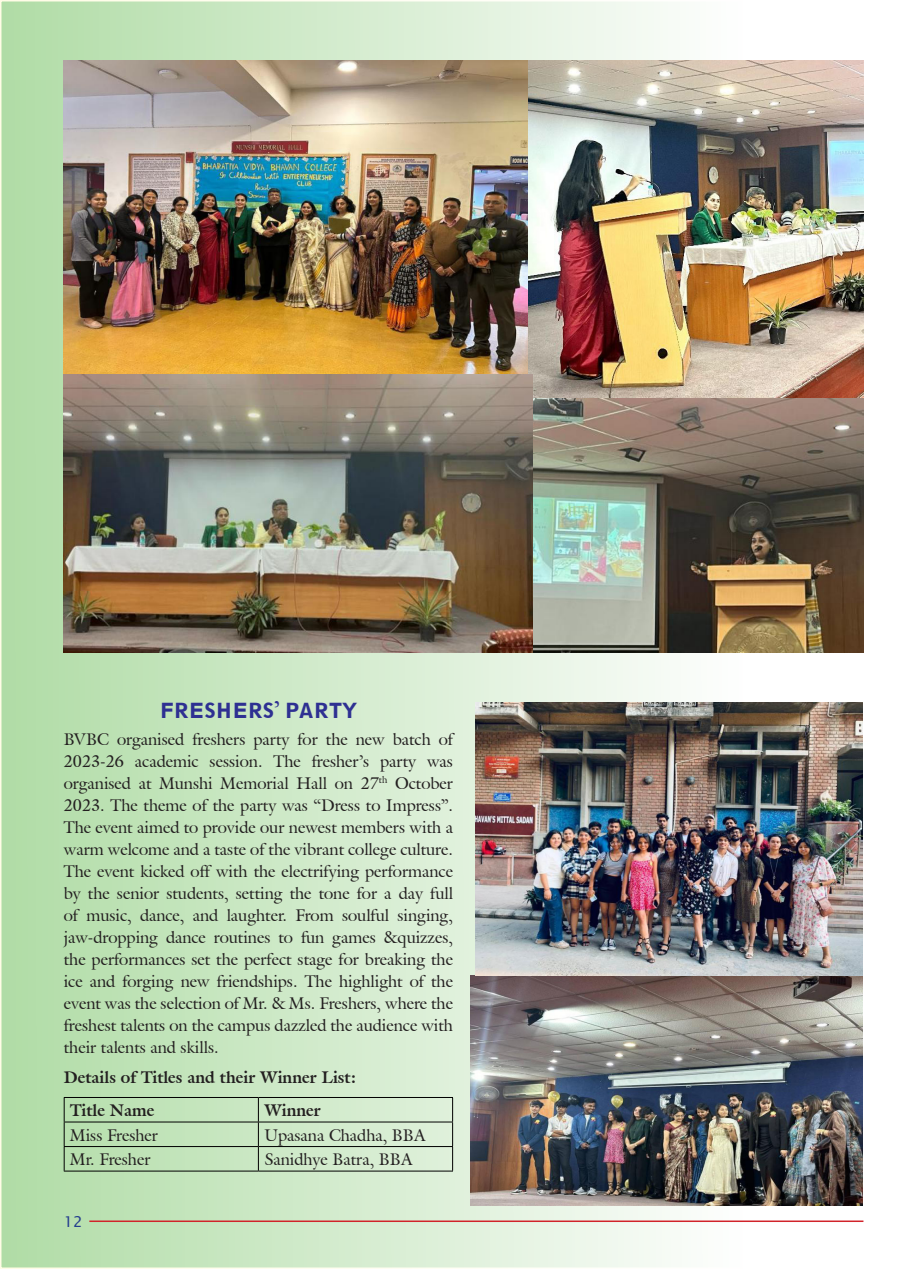
<style>
.page{position:relative;width:906px;height:1269px;background:#fff}
.page>*{position:absolute;margin:0;border:0;box-sizing:border-box;transform-origin:0 0}
.t1{font:800 condensed 19.5px "Geometric 212 BT";color:#2e3092}
.t2{font:16.5px/22px "Galliard IT Cby BT";color:#231f20;text-align:justify}
.t3{font:700 16.5px "Galliard IT Cby BT";color:#231f20}
.t4{font:15px "Lucida Sans Unicode";color:#253f8e}
.s1{font-family:"Galliard IT Cby BT";font-weight:700;font-stretch:normal}
</style>
<div class="page">
<div style="left:0;top:0;width:743px;height:1269px;background:linear-gradient(to right,#b1dda6,#f9f8f7);border:2px solid #fffbd2"></div>
<hr style="left:89px;top:1221px;width:774px;height:1px;background:#d1232a">
<img style="left:64px;top:61px;width:469px;height:591px">
<img style="left:529px;top:61px;width:334px;height:341px">
<img style="left:533px;top:398px;width:330px;height:254px">
<hr style="left:64px;top:1097px;width:194px;height:1px;background:#000">
<hr style="left:258px;top:1097px;width:195px;height:1px;background:#000">
<hr style="left:64px;top:1122px;width:194px;height:1px;background:#000">
<hr style="left:258px;top:1122px;width:195px;height:1px;background:#000">
<hr style="left:64px;top:1146px;width:194px;height:1px;background:#000">
<svg style="left:64px;top:1098px;width:1px;height:73px"></svg>
<hr style="left:258px;top:1146px;width:195px;height:1px;background:#000">
<svg style="left:258px;top:1098px;width:1px;height:73px"></svg>
<svg style="left:452px;top:1098px;width:1px;height:73px"></svg>
<hr style="left:64px;top:1171px;width:194px;height:1px;background:#000">
<hr style="left:258px;top:1171px;width:195px;height:1px;background:#000">
<img style="left:470px;top:976px;width:392px;height:229px">
<img style="left:475px;top:703px;width:387px;height:273px">
<p class="t1" style="left:160px;top:698px;width:198px">FRESHERS<span class="s1">’</span> PARTY</p>
<p class="t2" style="left:64px;top:728px;width:391px">BVBC organised freshers party for the new batch of 2023-26 academic session. The fresher’s party was organised at Munshi Memorial Hall on 27<sup>th</sup> October 2023. The theme of the party was “Dress to Impress”.<br>The event aimed to provide our newest members with a warm welcome and a taste of the vibrant college culture.<br>The event kicked off with the electrifying performance by the senior students, setting the tone for a day full of music, dance, and laughter. From soulful singing, jaw-dropping dance routines to fun games &amp;quizzes, the performances set the perfect stage for breaking the ice and forging new friendships. The highlight of the event was the selection of Mr. &amp; Ms. Freshers, where the freshest talents on the campus dazzled the audience with their talents and skills.</p>
<p class="t3" style="left:64px;top:1066px;width:294px">Details of Titles and their Winner List:</p>
<p class="t3" style="left:70px;top:1100px;width:86px">Title Name</p>
<p class="t3" style="left:264px;top:1100px;width:58px">Winner</p>
<p class="t2" style="left:70px;top:1124px;width:89px">Miss Fresher</p>
<p class="t2" style="left:264px;top:1124px;width:163px">Upasana Chadha, BBA</p>
<p class="t2" style="left:70px;top:1148px;width:82px">Mr. Fresher</p>
<p class="t2" style="left:264px;top:1148px;width:150px">Sanidhye Batra, BBA</p>
<p class="t4" style="left:64px;top:1210px;width:20px">12</p>
</div>
